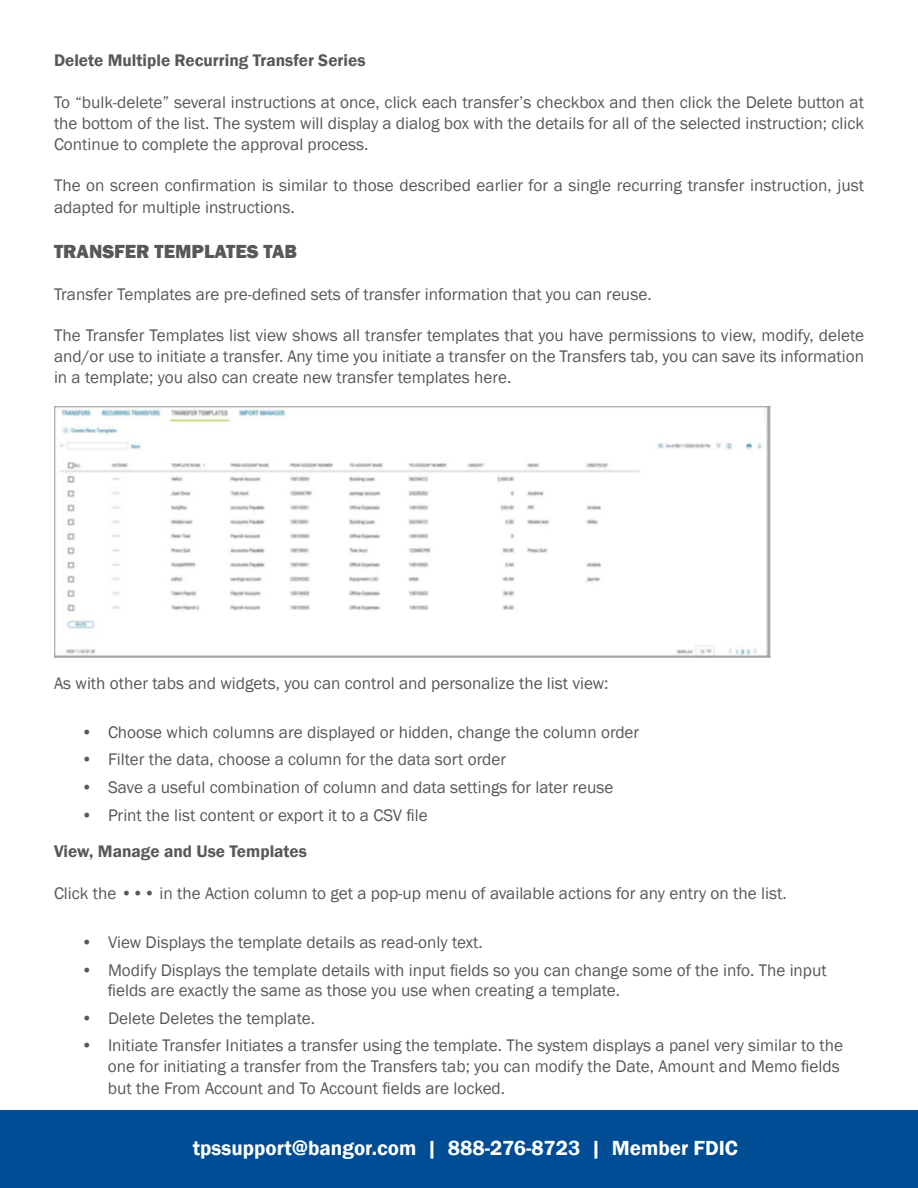
<style>
.page{position:relative;width:918px;height:1188px;background:#fff}
.page>*{position:absolute;margin:0;border:0;box-sizing:border-box;transform-origin:0 0}
.t1{font:600 21px "Franklin Gothic";color:#fff}
.t2{font:800 19.5px "Franklin Gothic";color:#57585a}
.t3{font:17.25px/20.7px "Franklin Gothic";color:#57585a}
.t4{font:600 17.25px "Franklin Gothic";color:#57585a}
</style>
<div class="page">
<div style="left:0;top:1110px;width:918px;height:78px;background:#014d95"></div>
<img style="left:54px;top:407px;width:716px;height:250px">
<p class="t4" style="left:54px;top:50px;width:313px">Delete Multiple Recurring Transfer Series</p>
<p class="t3" style="left:54px;top:93px;width:812px;text-align:justify">To “bulk-delete” several instructions at once, click each transfer’s checkbox and then click the Delete button at the bottom of the list. The system will display a dialog box with the details for all of the selected instruction; click Continue to complete the approval process.</p>
<p class="t3" style="left:54px;top:175px;width:812px;line-height:21.6px">The on screen confirmation is similar to those described earlier for a single recurring transfer instruction, just adapted for multiple instructions.</p>
<p class="t2" style="left:54px;top:239px;width:244px">TRANSFER TEMPLATES TAB</p>
<p class="t3" style="left:54px;top:284px;width:599px">Transfer Templates are pre-defined sets of transfer information that you can reuse.</p>
<p class="t3" style="left:54px;top:326px;width:812px;text-align:justify">The Transfer Templates list view shows all transfer templates that you have permissions to view, modify, delete and/or use to initiate a transfer. Any time you initiate a transfer on the Transfers tab, you can save its information in a template; you also can create new transfer templates here.</p>
<p class="t3" style="left:54px;top:673px;width:556px">As with other tabs and widgets, you can control and personalize the list view:</p>
<p class="t3" style="left:81px;top:722px;width:560px">• Choose which columns are displayed or hidden, change the column order</p>
<p class="t3" style="left:81px;top:749px;width:427px">• Filter the data, choose a column for the data sort order</p>
<p class="t3" style="left:81px;top:777px;width:534px">• Save a useful combination of column and data settings for later reuse</p>
<p class="t3" style="left:81px;top:805px;width:348px">• Print the list content or export it to a CSV file</p>
<p class="t4" style="left:54px;top:840px;width:254px">View, Manage and Use Templates</p>
<p class="t3" style="left:54px;top:883px;width:734px">Click the ••• in the Action column to get a pop-up menu of available actions for any entry on the list.</p>
<p class="t3" style="left:81px;top:932px;width:403px">• View Displays the template details as read-only text.</p>
<p class="t3" style="left:108px;top:960px;width:720px;text-indent:-27px">• Modify Displays the template details with input fields so you can change some of the info. The input fields are exactly the same as those you use when creating a template.</p>
<p class="t3" style="left:81px;top:1008px;width:236px">• Delete Deletes the template.</p>
<p class="t3" style="left:108px;top:1035px;width:737px;line-height:21.1px;text-indent:-27px">• Initiate Transfer Initiates a transfer using the template. The system displays a panel very similar to the one for initiating a transfer from the Transfers tab; you can modify the Date, Amount and Memo fields but the From Account and To Account fields are locked.</p>
<p class="t1" style="left:193px;top:1135px;width:547px">tpssupport@bangor.com | 888-276-8723 | Member FDIC</p>
</div>
